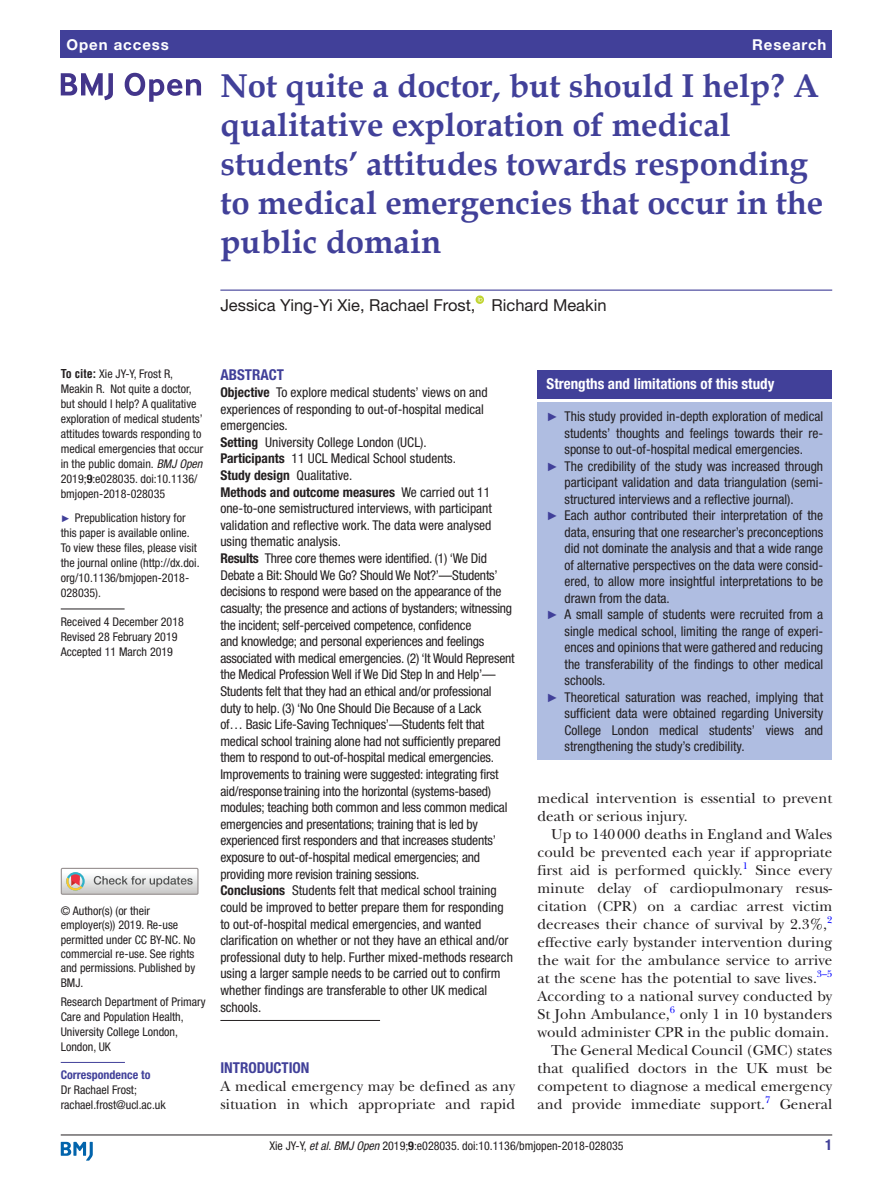
<style>
.page{position:relative;width:893px;height:1191px;background:#fff}
.page>*{position:absolute;margin:0;border:0;box-sizing:border-box;transform-origin:0 0}
.t1{font:700 33px/39px "Book Antiqua";color:#414099}
.t2{font:16.5px "Helvetica Neue LT Std";color:#231f20}
.t3{font:15px/18px "New Baskerville";color:#231f20;text-align:justify}
.t4{font:700 condensed 15px "Helvetica Neue LT Std";color:#fff}
.t5{font:700 condensed 15px "Helvetica Neue LT Std";color:#414099}
.t6{font:700 15px "Helvetica Neue LT Std";letter-spacing:.065em;color:#fff}
.t7{font:condensed 13.5px/16.6px "Helvetica Neue LT Std";color:#231f20}
.t8{font:condensed 12px/15px "Helvetica Neue LT Std";color:#231f20}
.t9{font:700 condensed 12px "Helvetica Neue LT Std";color:#414099}
.t10{font:9.9px "New Baskerville";color:#00f}
.s1{font-family:"Helvetica LT Std";font-weight:700}
.s2{font-style:italic}
.s3{font-weight:700}
.s4{font-family:"Arial";font-stretch:normal;font-size:9.75px;color:#414099}
.s5{font-family:"Arial";font-stretch:normal;font-size:12px;color:#414099}
</style>
<div class="page">
<hr style="left:61px;top:1134px;width:771px;height:1px;background:#231f20">
<svg style="left:61px;top:1141px;width:32px;height:19px"></svg>
<div style="left:61px;top:31px;width:771px;height:27px;background:#414099"></div>
<hr style="left:220px;top:289px;width:612px;height:2px;background:#414099">
<svg style="left:476px;top:295px;width:8px;height:9px"></svg>
<hr style="left:61px;top:608px;width:64px;height:1px;background:#231f20">
<hr style="left:61px;top:1062px;width:64px;height:1px;background:#414099">
<svg style="left:61px;top:73px;width:52px;height:27px"></svg>
<svg style="left:125px;top:73px;width:76px;height:29px"></svg>
<div style="left:61px;top:867px;width:138px;height:27px;border:1px solid #969090"></div>
<svg style="left:61px;top:868px;width:137px;height:26px"></svg>
<hr style="left:220px;top:1020px;width:160px;height:1px;background:#231f20">
<div style="left:538px;top:370px;width:294px;height:28px;background:#414099"></div>
<div style="left:538px;top:402px;width:294px;height:358px;background:#afbde1"></div>
<p class="t6" style="left:66px;top:35px;width:104px">Open access</p>
<p class="t6" style="left:752px;top:35px;width:76px">Research</p>
<h1 class="t1" style="left:220px;top:66px;width:605px">Not quite a doctor, but should I help? A qualitative exploration of medical students’ attitudes towards responding to medical emergencies that occur in the public domain</h1>
<p class="t2" style="left:220px;top:296px;width:388px">Jessica Ying-Yi Xie, Rachael Frost, Richard Meakin</p>
<p class="t8" style="left:61px;top:366px;width:144px"><span class="s1">To cite:</span> Xie JY-Y, Frost R,<br>Meakin R. Not quite a doctor, but should I help? A qualitative exploration of medical students’ attitudes towards responding to medical emergencies that occur in the public domain. <span class="s2">BMJ Open<br></span>2019;<span class="s3">9</span>:e028035. doi:10.1136/ bmjopen-2018-028035</p>
<p class="t8" style="left:61px;top:510px;width:140px"><span class="s4">►</span> Prepublication history for this paper is available online.<br>To view these files, please visit the journal online (http://dx.doi. org/10.1136/bmjopen-2018-<br>028035).</p>
<p class="t8" style="left:61px;top:614px;width:125px">Received 4 December 2018<br>Revised 28 February 2019<br>Accepted 11 March 2019</p>
<p class="t8" style="left:61px;top:903px;width:136px;line-height:14.4px">© Author(s) (or their employer(s)) 2019. Re-use permitted under CC BY-NC. No commercial re-use. See rights and permissions. Published by<br>BMJ.</p>
<p class="t8" style="left:61px;top:994px;width:146px">Research Department of Primary<br>Care and Population Health,<br>University College London,<br>London, UK</p>
<p class="t9" style="left:61px;top:1067px;width:91px">Correspondence to</p>
<p class="t8" style="left:61px;top:1082px;width:107px">Dr Rachael Frost; rachael.frost@ucl.ac.uk</p>
<p class="t5" style="left:220px;top:366px;width:65px">Abstract</p>
<p class="t7" style="left:220px;top:384px;width:296px"><span class="s3">Objective</span> To explore medical students’ views on and experiences of responding to out-of-hospital medical emergencies.<br><span class="s3">Setting</span> University College London (UCL).<br><span class="s3">Participants</span> 11 UCL Medical School students.<br><span class="s3">Study design</span> Qualitative.<br><span class="s3">Methods and outcome measures</span> We carried out 11 one-to-one semistructured interviews, with participant validation and reflective work. The data were analysed using thematic analysis.<br><span class="s3">Results</span> Three core themes were identified. (1) ‘We Did Debate a Bit: Should We Go? Should We Not?’—Students’ decisions to respond were based on the appearance of the casualty; the presence and actions of bystanders; witnessing the incident; self-perceived competence, confidence<br>and knowledge; and personal experiences and feelings associated with medical emergencies. (2) ‘It Would Represent the Medical Profession Well if We Did Step In and Help’— Students felt that they had an ethical and/or professional duty to help. (3) ‘No One Should Die Because of a Lack<br>of… Basic Life-Saving Techniques’—Students felt that medical school training alone had not sufficiently prepared them to respond to out-of-hospital medical emergencies.<br>Improvements to training were suggested: integrating first aid/responsetraining into the horizontal (systems-based) modules; teaching both common and less common medical emergencies and presentations; training that is led by experienced first responders and that increases students’ exposure to out-of-hospital medical emergencies; and providing more revision training sessions.<br><span class="s3">Conclusions</span> Students felt that medical school training could be improved to better prepare them for responding to out-of-hospital medical emergencies, and wanted clarification on whether or not they have an ethical and/or professional duty to help. Further mixed-methods research using a larger sample needs to be carried out to confirm whether findings are transferable to other UK medical schools.</p>
<p class="t5" style="left:220px;top:1058px;width:91px">Introduction</p>
<p class="t3" style="left:220px;top:1077px;width:296px">A medical emergency may be defined as any situation in which appropriate and rapid</p>
<p class="t4" style="left:547px;top:375px;width:229px">Strengths and limitations of this study</p>
<p class="t7" style="left:547px;top:408px;width:278px"><span class="s5">►</span> This study provided in-depth exploration of medical</p>
<p class="t7" style="left:565px;top:424px;width:260px">students’ thoughts and feelings towards their re-</p>
<p class="t7" style="left:565px;top:441px;width:240px">sponse to out-of-hospital medical emergencies.</p>
<p class="t7" style="left:547px;top:457px;width:278px"><span class="s5">►</span> The credibility of the study was increased through</p>
<p class="t7" style="left:565px;top:474px;width:260px">participant validation and data triangulation (semi-</p>
<p class="t7" style="left:565px;top:490px;width:231px">structured interviews and a reflective journal).</p>
<p class="t7" style="left:547px;top:507px;width:278px"><span class="s5">►</span> Each author contributed their interpretation of the</p>
<p class="t7" style="left:565px;top:523px;width:260px">data, ensuring that one researcher’s preconceptions</p>
<p class="t7" style="left:565px;top:540px;width:260px">did not dominate the analysis and that a wide range</p>
<p class="t7" style="left:565px;top:556px;width:260px">of alternative perspectives on the data were consid-</p>
<p class="t7" style="left:565px;top:573px;width:260px">ered, to allow more insightful interpretations to be</p>
<p class="t7" style="left:565px;top:589px;width:107px">drawn from the data.</p>
<p class="t7" style="left:547px;top:606px;width:278px"><span class="s5">►</span> A small sample of students were recruited from a</p>
<p class="t7" style="left:565px;top:622px;width:260px">single medical school, limiting the range of experi-</p>
<p class="t7" style="left:565px;top:639px;width:260px">ences and opinions that were gathered and reducing</p>
<p class="t7" style="left:565px;top:655px;width:260px">the transferability of the findings to other medical</p>
<p class="t7" style="left:565px;top:672px;width:42px">schools.</p>
<p class="t7" style="left:547px;top:688px;width:278px"><span class="s5">►</span> Theoretical saturation was reached, implying that</p>
<p class="t7" style="left:565px;top:705px;width:260px">sufficient data were obtained regarding University</p>
<p class="t7" style="left:565px;top:721px;width:260px">College London medical students’ views and</p>
<p class="t7" style="left:565px;top:738px;width:182px">strengthening the study’s credibility.</p>
<p class="t3" style="left:538px;top:789px;width:296px">medical intervention is essential to prevent death or serious injury.</p>
<p class="t3" style="left:538px;top:825px;width:296px;text-indent:14px">Up to 140000 deaths in England and Wales could be prevented each year if appropriate first aid is performed quickly.<sup>1</sup></p>
<p class="t3" style="left:538px;top:861px;width:296px;text-indent:218px">Since every minute delay of cardiopulmonary resus&shy;citation (CPR) on a cardiac arrest victim decreases their chance of survival by 2.3%,</p>
<p class="t10" style="left:827px;top:913px;width:7px">2</p>
<p class="t3" style="left:538px;top:933px;width:296px">effective early bystander intervention during the wait for the ambulance service to arrive at the scene has the potential to save lives.</p>
<p class="t10" style="left:817px;top:967px;width:17px">3–5</p>
<p class="t3" style="left:538px;top:987px;width:296px">According to a national survey conducted by</p>
<p class="t3" style="left:538px;top:1005px;width:296px">St John Ambulance,<sup>6</sup> only 1 in 10 bystanders</p>
<p class="t3" style="left:538px;top:1023px;width:293px">would administer CPR in the public domain.</p>
<p class="t3" style="left:551px;top:1041px;width:283px">The General Medical Council (GMC) states</p>
<p class="t3" style="left:538px;top:1059px;width:296px">that qualified doctors in the UK must be</p>
<p class="t3" style="left:538px;top:1077px;width:296px">competent to diagnose a medical emergency</p>
<p class="t3" style="left:538px;top:1095px;width:229px">and provide immediate support.</p>
<p class="t10" style="left:765px;top:1093px;width:7px">7</p>
<p class="t3" style="left:780px;top:1095px;width:54px">General</p>
<p class="t8" style="left:269px;top:1137px;width:356px">Xie JY-Y, <span class="s2">et al</span>. <span class="s2">BMJ Open</span> 2019;<span class="s3">9</span>:e028035. doi:10.1136/bmjopen-2018-028035</p>
<p class="t5" style="left:825px;top:1135px;width:9px">1</p>
</div>
